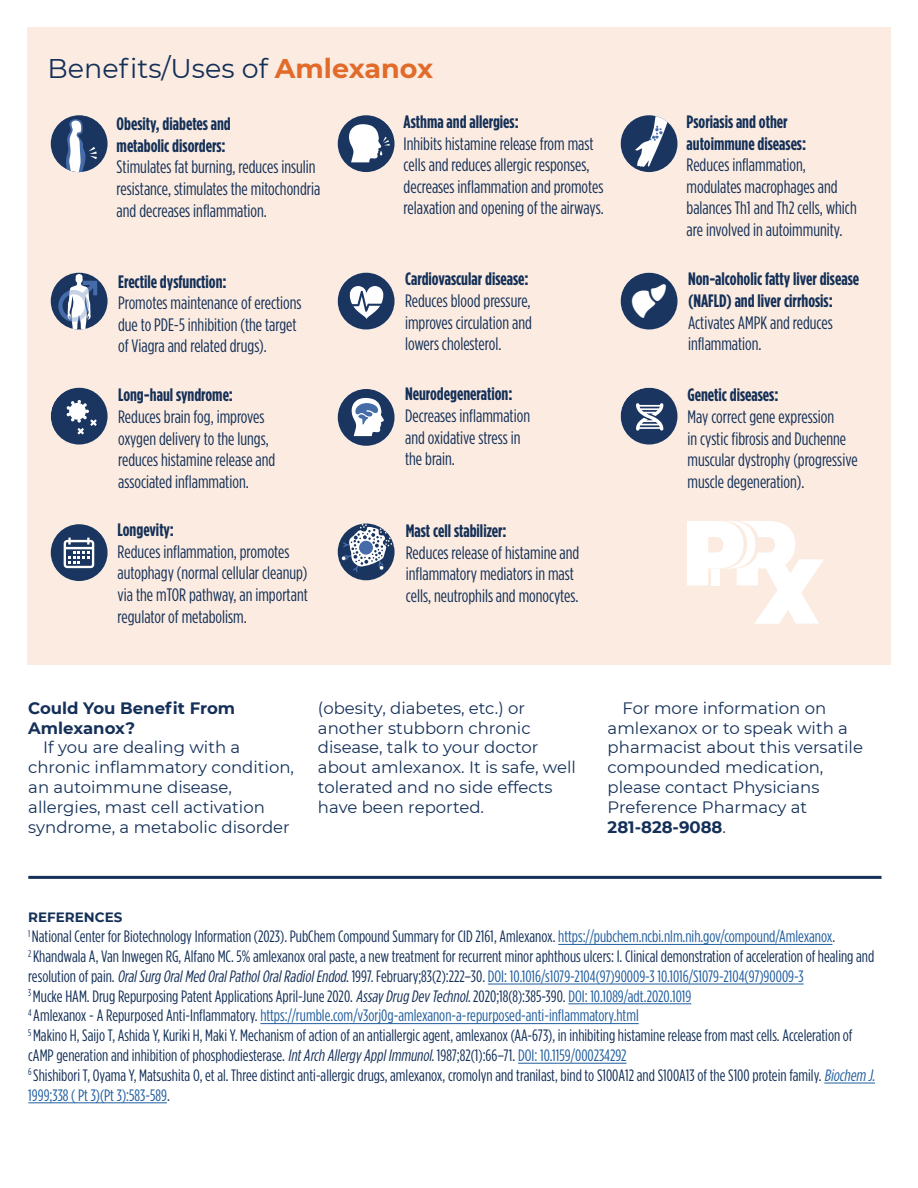
<style>
.page{position:relative;width:918px;height:1188px;background:#fff}
.page>*{position:absolute;margin:0;border:0;box-sizing:border-box;transform-origin:0 0}
.t1{font:27px "Montserrat";color:#143058}
.t2{font:18px/21.6px "Gotham Condensed";color:#143058}
.t3{font:700 18px/21.6px "Gotham Condensed";color:#143058}
.t4{font:16.5px/19.8px "Gotham Condensed";color:#143058}
.t5{font:16.5px/19.8px "Montserrat";color:#143058}
.t6{font:700 16.5px/19.8px "Montserrat";color:#143058}
.t7{font:700 13.5px "Montserrat";color:#143058}
.s1{font-weight:700;color:#e16b2a}
.s2{font-weight:700}
.s3{color:#215e9e}
.s4{font-style:italic}
.s5{font-style:italic;color:#215e9e}
</style>
<div class="page">
<div style="left:27px;top:28px;width:864px;height:637px;background:#fbebe0"></div>
<hr style="left:558px;top:944px;width:274px;height:1px;background:#215e9e">
<hr style="left:488px;top:984px;width:316px;height:1px;background:#215e9e">
<hr style="left:568px;top:1004px;width:123px;height:1px;background:#215e9e">
<hr style="left:260px;top:1023px;width:379px;height:1px;background:#215e9e">
<hr style="left:518px;top:1063px;width:109px;height:1px;background:#215e9e">
<hr style="left:824px;top:1083px;width:51px;height:1px;background:#215e9e">
<hr style="left:28px;top:1103px;width:139px;height:1px;background:#215e9e">
<hr style="left:28px;top:876px;width:854px;height:3px;background:#143058">
<svg style="left:338px;top:524px;width:57px;height:56px"></svg>
<svg style="left:51px;top:115px;width:57px;height:57px"></svg>
<svg style="left:51px;top:273px;width:57px;height:57px"></svg>
<svg style="left:338px;top:115px;width:57px;height:57px"></svg>
<svg style="left:338px;top:273px;width:57px;height:57px"></svg>
<svg style="left:621px;top:115px;width:57px;height:57px"></svg>
<svg style="left:687px;top:521px;width:137px;height:103px"></svg>
<svg style="left:51px;top:524px;width:57px;height:57px"></svg>
<svg style="left:51px;top:388px;width:57px;height:57px"></svg>
<svg style="left:338px;top:389px;width:57px;height:57px"></svg>
<svg style="left:621px;top:387px;width:57px;height:58px"></svg>
<svg style="left:621px;top:273px;width:57px;height:57px"></svg>
<h1 class="t1" style="left:48px;top:50px;width:387px">Benefits/Uses of <span class="s1">Amlexanox</span></h1>
<p class="t3" style="left:117px;top:113px;width:116px">Obesity, diabetes and metabolic disorders:</p>
<p class="t2" style="left:117px;top:156px;width:205px">Stimulates fat burning, reduces insulin resistance, stimulates the mitochondria and decreases inflammation.</p>
<p class="t3" style="left:118px;top:270px;width:110px">Erectile dysfunction:</p>
<p class="t2" style="left:118px;top:292px;width:185px">Promotes maintenance of erections due to PDE-5 inhibition (the target of Viagra and related drugs).</p>
<p class="t3" style="left:118px;top:384px;width:116px">Long-haul syndrome:</p>
<p class="t2" style="left:118px;top:406px;width:159px">Reduces brain fog, improves oxygen delivery to the lungs, reduces histamine release and associated inflammation.</p>
<p class="t3" style="left:118px;top:519px;width:58px">Longevity:</p>
<p class="t2" style="left:118px;top:540px;width:192px">Reduces inflammation, promotes autophagy (normal cellular cleanup) via the mTOR pathway, an important regulator of metabolism.</p>
<p class="t3" style="left:404px;top:110px;width:117px">Asthma and allergies:</p>
<p class="t2" style="left:404px;top:132px;width:202px">Inhibits histamine release from mast cells and reduces allergic responses, decreases inflammation and promotes relaxation and opening of the airways.</p>
<p class="t3" style="left:405px;top:268px;width:125px">Cardiovascular disease:</p>
<p class="t2" style="left:405px;top:290px;width:128px;text-align:justify">Reduces blood pressure, improves circulation and lowers cholesterol.</p>
<p class="t3" style="left:405px;top:383px;width:109px">Neurodegeneration:</p>
<p class="t2" style="left:405px;top:405px;width:126px">Decreases inflammation and oxidative stress in the brain.</p>
<p class="t3" style="left:406px;top:520px;width:102px">Mast cell stabilizer:</p>
<p class="t2" style="left:406px;top:541px;width:175px">Reduces release of histamine and inflammatory mediators in mast cells, neutrophils and monocytes.</p>
<p class="t3" style="left:687px;top:110px;width:121px">Psoriasis and other autoimmune diseases:</p>
<p class="t2" style="left:687px;top:154px;width:172px">Reduces inflammation, modulates macrophages and balances Th1 and Th2 cells, which are involved in autoimmunity.</p>
<p class="t3" style="left:688px;top:268px;width:173px">Non-alcoholic fatty liver disease (NAFLD) and liver cirrhosis:</p>
<p class="t2" style="left:688px;top:311px;width:146px">Activates AMPK and reduces inflammation.</p>
<p class="t3" style="left:688px;top:384px;width:92px">Genetic diseases:</p>
<p class="t2" style="left:688px;top:406px;width:172px">May correct gene expression<br>in cystic fibrosis and Duchenne muscular dystrophy (progressive muscle degeneration).</p>
<p class="t6" style="left:28px;top:697px;width:208px">Could You Benefit From<br>Amlexanox?</p>
<p class="t5" style="left:28px;top:737px;width:267px;text-indent:15px">If you are dealing with a chronic inflammatory condition, an autoimmune disease, allergies, mast cell activation syndrome, a metabolic disorder</p>
<p class="t5" style="left:318px;top:697px;width:260px">(obesity, diabetes, etc.) or another stubborn chronic disease, talk to your doctor about amlexanox. It is safe, well tolerated and no side effects have been reported.</p>
<p class="t5" style="left:608px;top:697px;width:257px;text-indent:15px">For more information on amlexanox or to speak with a pharmacist about this versatile compounded medication, please contact Physicians<br>Preference Pharmacy at<br><span class="s2">281-828-9088</span>.</p>
<p class="t7" style="left:28px;top:908px;width:96px">REFERENCES</p>
<p class="t4" style="left:28px;top:926px;width:851px"><sup>1</sup> National Center for Biotechnology Information (2023). PubChem Compound Summary for CID 2161, Amlexanox. <span class="s3">https://pubchem.ncbi.nlm.nih.gov/compound/Amlexanox</span>.<br><sup>2</sup> Khandwala A, Van Inwegen RG, Alfano MC. 5% amlexanox oral paste, a new treatment for recurrent minor aphthous ulcers: I. Clinical demonstration of acceleration of healing and resolution of pain. <span class="s4">OralSurg OralMed OralPatholOralRadiolEndod</span>. 1997. February;83(2):222–30. <span class="s3">DOI: 10.1016/s1079-2104(97)90009-3 10.1016/S1079-2104(97)90009-3<br></span><sup>3</sup> Mucke HAM. Drug Repurposing Patent Applications April-June 2020. <span class="s4">Assay Drug Dev Technol.</span>2020;18(8):385-390. <span class="s3">DOI: 10.1089/adt.2020.1019<br></span><sup>4</sup> Amlexanox - A Repurposed Anti-Inflammatory. <span class="s3">https://rumble.com/v3orj0g-amlexanon-a-repurposed-anti-inflammatory.html<br></span><sup>5</sup> Makino H, Saijo T, Ashida Y, Kuriki H, Maki Y. Mechanism of action of an antiallergic agent, amlexanox (AA-673), in inhibiting histamine release from mast cells. Acceleration of cAMP generation and inhibition of phosphodiesterase. <span class="s4">IntArch Allergy ApplImmunol.</span>1987;82(1):66–71. <span class="s3">DOI: 10.1159/000234292<br></span><sup>6</sup> Shishibori T, Oyama Y, Matsushita O, et al. Three distinct anti-allergic drugs, amlexanox, cromolyn and tranilast, bind to S100A12 and S100A13 of the S100 protein family. <span class="s5">Biochem J.<br></span><span class="s3">1999;338 ( Pt 3)(Pt 3):583-589</span>.</p>
</div>
